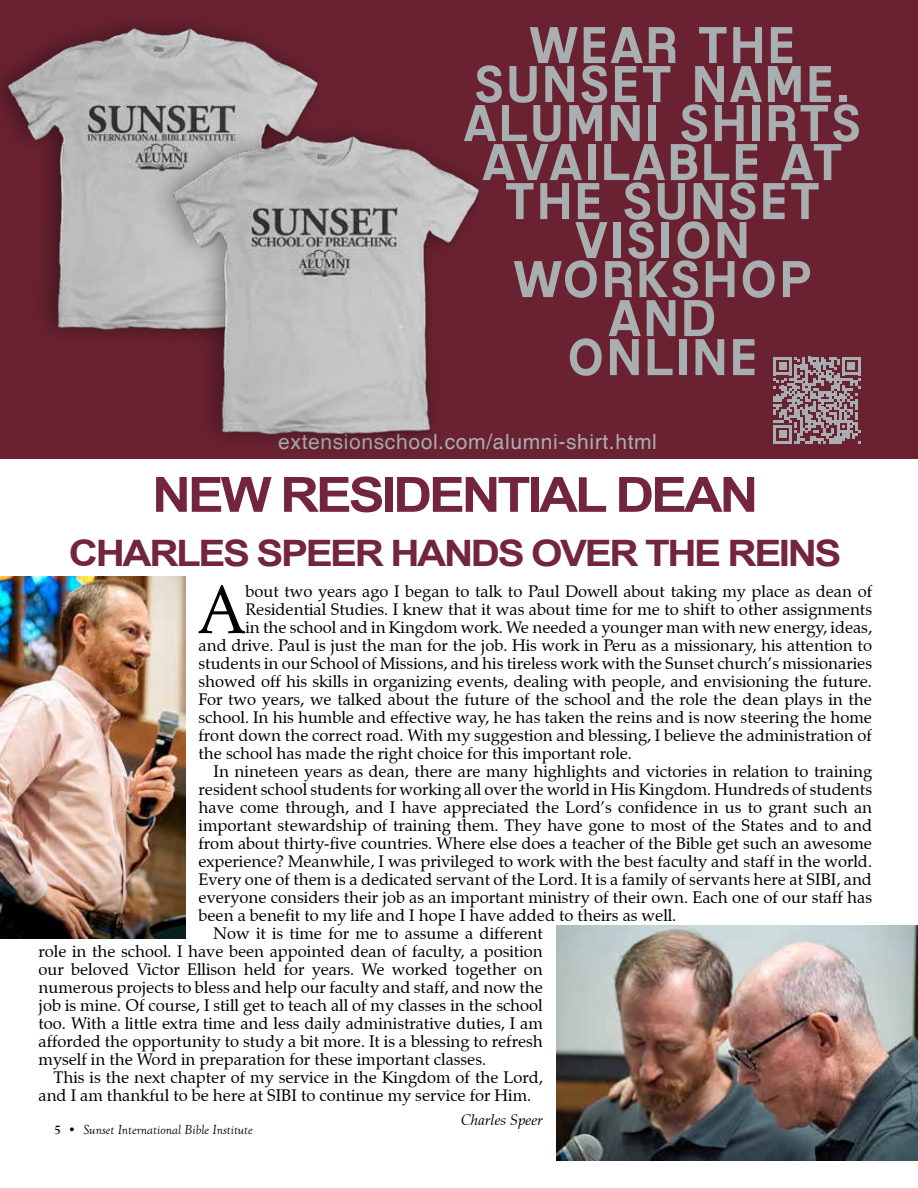
<style>
.page{position:relative;width:918px;height:1188px;background:#fff}
.page>*{position:absolute;margin:0;border:0;box-sizing:border-box;transform-origin:0 0}
.t1{font:67.8px "Zapf Calligraphic 801 BT";color:#000}
.t2{font:49.5px/39px "Mixolydian Titling Rg";letter-spacing:.03em;color:#a9afb0;text-align:center;scale:1.09 1}
.t3{font:700 48.6px "Arial";letter-spacing:-.06em;color:#72253d;scale:1.11 1}
.t4{font:700 36.45px "Arial";letter-spacing:-.06em;color:#72253d;scale:1.11 1}
.t5{font:21px "Helvetica";letter-spacing:.03em;color:#a9afb0}
.t6{font:16.5px "Zapf Calligraphic 801 BT";color:#000}
.t7{font:italic 15px "Zapf Calligraphic 801 BT";color:#000}
.t8{font:italic 13.5px "Goudy Old Style T";color:#000}
.s1{font-weight:700;font-style:normal}
</style>
<div class="page">
<div style="left:0;top:0;width:918px;height:458px;background:#6a2232"></div>
<svg style="left:774px;top:357px;width:86px;height:87px"></svg>
<img style="left:0;top:24px;width:318px;height:312px">
<img style="left:136px;top:107px;width:378px;height:352px">
<img style="left:556px;top:925px;width:361px;height:235px">
<img style="left:0;top:577px;width:185px;height:362px">
<h2 class="t2" style="left:463px;top:26px;width:367px">WEAR THE<br>SUNSET NAME.<br>ALUMNI SHIRTS<br>AVAILABLE AT<br>THE SUNSET<br>VISION<br>WORKSHOP<br>AND<br>ONLINE</h2>
<p class="t5" style="left:278px;top:430px;width:380px">extensionschool.com/alumni-shirt.html</p>
<h3 class="t3" style="left:152px;top:462px;width:548px">NEW RESIDENTIAL DEAN</h3>
<h3 class="t4" style="left:69px;top:529px;width:698px">CHARLES SPEER HANDS OVER THE REINS</h3>
<h1 class="t1" style="left:198px;top:568px;width:49px">A</h1>
<p class="t6" style="left:245px;top:581px;width:628px">bout two years ago I began to talk to Paul Dowell about taking my place as dean of</p>
<p class="t6" style="left:245px;top:599px;width:628px">Residential Studies. I knew that it was about time for me to shift to other assignments</p>
<p class="t6" style="left:245px;top:617px;width:628px">in the school and in Kingdom work. We needed a younger man with new energy, ideas,</p>
<p class="t6" style="left:199px;top:635px;width:675px">and drive. Paul is just the man for the job. His work in Peru as a missionary, his attention to</p>
<p class="t6" style="left:199px;top:653px;width:675px">students in our School of Missions, and his tireless work with the Sunset church’s missionaries</p>
<p class="t6" style="left:199px;top:671px;width:675px">showed off his skills in organizing events, dealing with people, and envisioning the future.</p>
<p class="t6" style="left:199px;top:689px;width:675px">For two years, we talked about the future of the school and the role the dean plays in the</p>
<p class="t6" style="left:199px;top:707px;width:675px">school. In his humble and effective way, he has taken the reins and is now steering the home</p>
<p class="t6" style="left:199px;top:725px;width:675px">front down the correct road. With my suggestion and blessing, I believe the administration of</p>
<p class="t6" style="left:199px;top:743px;width:435px">the school has made the right choice for this important role.</p>
<p class="t6" style="left:214px;top:761px;width:660px">In nineteen years as dean, there are many highlights and victories in relation to training</p>
<p class="t6" style="left:199px;top:779px;width:675px">resident school students for working all over the world in His Kingdom. Hundreds of students</p>
<p class="t6" style="left:199px;top:797px;width:675px">have come through, and I have appreciated the Lord’s confidence in us to grant such an</p>
<p class="t6" style="left:199px;top:815px;width:675px">important stewardship of training them. They have gone to most of the States and to and</p>
<p class="t6" style="left:199px;top:833px;width:675px">from about thirty-five countries. Where else does a teacher of the Bible get such an awesome</p>
<p class="t6" style="left:199px;top:851px;width:675px">experience? Meanwhile, I was privileged to work with the best faculty and staff in the world.</p>
<p class="t6" style="left:199px;top:869px;width:675px">Every one of them is a dedicated servant of the Lord. It is a family of servants here at SIBI, and</p>
<p class="t6" style="left:199px;top:887px;width:675px">everyone considers their job as an important ministry of their own. Each one of our staff has</p>
<p class="t6" style="left:199px;top:905px;width:479px">been a benefit to my life and I hope I have added to theirs as well.</p>
<p class="t6" style="left:214px;top:923px;width:331px">Now it is time for me to assume a different</p>
<p class="t6" style="left:39px;top:941px;width:506px">role in the school. I have been appointed dean of faculty, a position</p>
<p class="t6" style="left:39px;top:959px;width:506px">our beloved Victor Ellison held for years. We worked together on</p>
<p class="t6" style="left:39px;top:977px;width:506px">numerous projects to bless and help our faculty and staff, and now the</p>
<p class="t6" style="left:39px;top:995px;width:506px">job is mine. Of course, I still get to teach all of my classes in the school</p>
<p class="t6" style="left:39px;top:1013px;width:506px">too. With a little extra time and less daily administrative duties, I am</p>
<p class="t6" style="left:39px;top:1031px;width:506px">afforded the opportunity to study a bit more. It is a blessing to refresh</p>
<p class="t6" style="left:39px;top:1049px;width:449px">myself in the Word in preparation for these important classes.</p>
<p class="t6" style="left:54px;top:1067px;width:491px">This is the next chapter of my service in the Kingdom of the Lord,</p>
<p class="t6" style="left:39px;top:1085px;width:494px">and I am thankful to be here at SIBI to continue my service for Him.</p>
<p class="t7" style="left:461px;top:1110px;width:83px">Charles Speer</p>
<p class="t8" style="left:54px;top:1123px;width:200px"><span class="s1">5</span> • Sunset International Bible Institute</p>
</div>
